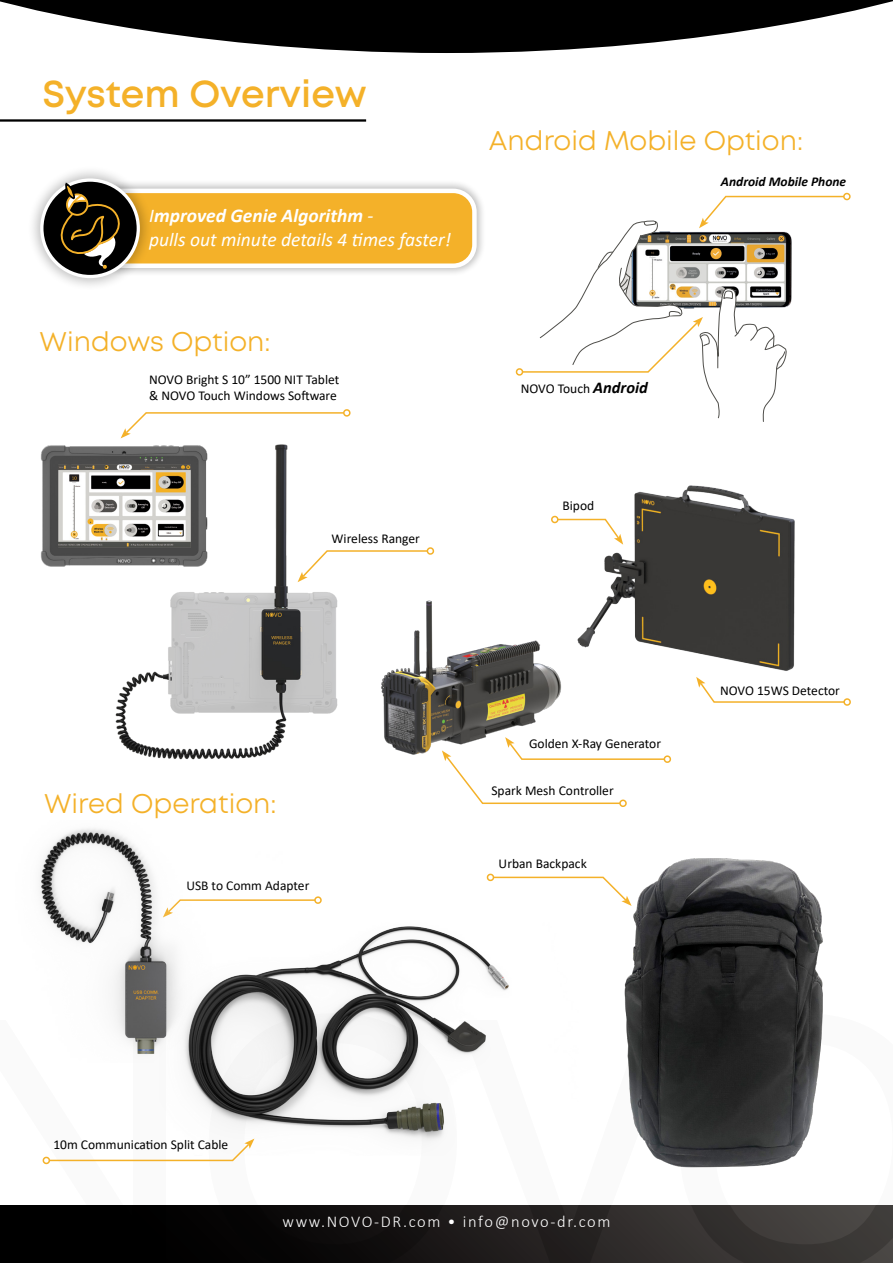
<style>
.page{position:relative;width:893px;height:1263px;background:#fff}
.page>*{position:absolute;margin:0;border:0;box-sizing:border-box;transform-origin:0 0}
.t1{font:600 37.5px "Mont";letter-spacing:-.005em;color:#f4b129}
.t2{font:27px "Mont";color:#f4b129}
.t3{font:italic 19.5px/24px "Calibri";color:#fff}
.t4{font:300 16.5px "Calibri";letter-spacing:.1em;color:#fff}
.t5{font:13.5px/16.2px "Calibri";color:#000}
.t6{font:italic 700 13.5px "Calibri";color:#000}
.s1{font-weight:700}
.s2{font-weight:700;font-style:italic;font-size:16.5px}
</style>
<div class="page">
<svg style="left:0;top:1205px;width:893px;height:58px;background:#1c1a19"></svg>
<img style="left:186px;top:926px;width:323px;height:216px">
<img style="left:624px;top:858px;width:199px;height:310px">
<svg style="left:42px;top:1138px;width:212px;height:27px"></svg>
<svg style="left:283px;top:896px;width:39px;height:8px"></svg>
<img style="left:39px;top:828px;width:244px;height:235px">
<div style="left:90px;top:179px;width:396px;height:98px;background:#000;opacity:.25"></div>
<div style="left:101px;top:191px;width:373px;height:75px;background:#f4b129;border-radius:21px"></div>
<div style="left:99px;top:189px;width:378px;height:79px;border:4px solid #fff;border-radius:21px"></div>
<div style="left:27px;top:165px;width:126px;height:126px;background:#000;opacity:.25"></div>
<svg style="left:42px;top:180px;width:96px;height:96px"></svg>
<div style="left:40px;top:178px;width:100px;height:100px;border:3px solid #fff;border-radius:50%"></div>
<svg style="left:57px;top:181px;width:68px;height:88px;background:#3b3426"></svg>
<svg style="left:486px;top:872px;width:146px;height:34px"></svg>
<svg style="left:378px;top:547px;width:57px;height:8px"></svg>
<svg style="left:515px;top:192px;width:336px;height:230px"></svg>
<img style="left:41px;top:445px;width:72px;height:122px">
<svg style="left:121px;top:409px;width:230px;height:29px"></svg>
<svg style="left:0;top:0;width:893px;height:53px;fill:#000"></svg>
<img style="left:381px;top:600px;width:181px;height:155px">
<svg style="left:551px;top:515px;width:14px;height:9px"></svg>
<svg style="left:698px;top:683px;width:153px;height:23px"></svg>
<img style="left:565px;top:485px;width:230px;height:198px">
<svg style="left:442px;top:737px;width:230px;height:70px"></svg>
<img style="left:113px;top:444px;width:265px;height:316px">
<hr style="left:0;top:119px;width:366px;height:3px;background:#000">
<h1 class="t1" style="left:43px;top:69px;width:326px">System Overview</h1>
<h3 class="t3" style="left:149px;top:202px;width:304px">I<span class="s1">mproved Genie Algorithm</span> -<br>pulls out minute details 4 times faster!</h3>
<h2 class="t2" style="left:40px;top:324px;width:233px">Windows Option:</h2>
<p class="t5" style="left:149px;top:371px;width:192px">NOVO Bright S 10” 1500 NIT Tablet &amp; NOVO Touch Windows Software</p>
<h2 class="t2" style="left:489px;top:123px;width:316px">Android Mobile Option:</h2>
<p class="t6" style="left:721px;top:172px;width:127px">Android Mobile Phone</p>
<p class="t5" style="left:521px;top:380px;width:129px">NOVO Touch <span class="s2">Android</span></p>
<p class="t5" style="left:332px;top:530px;width:90px">Wireless Ranger</p>
<p class="t5" style="left:562px;top:497px;width:33px">Bipod</p>
<h2 class="t2" style="left:44px;top:787px;width:234px">Wired Operation:</h2>
<p class="t5" style="left:186px;top:877px;width:124px">USB to Comm Adapter</p>
<p class="t5" style="left:529px;top:735px;width:134px">Golden X-Ray Generator</p>
<p class="t5" style="left:491px;top:782px;width:124px">Spark Mesh Controller</p>
<p class="t5" style="left:499px;top:855px;width:90px">Urban Backpack</p>
<p class="t5" style="left:720px;top:682px;width:121px">NOVO 15WS Detector</p>
<p class="t5" style="left:53px;top:1136px;width:177px">10m Communication Split Cable</p>
<p class="t4" style="left:282px;top:1211px;width:330px">www.NOVO-DR.com • info@novo-dr.com</p>
</div>
